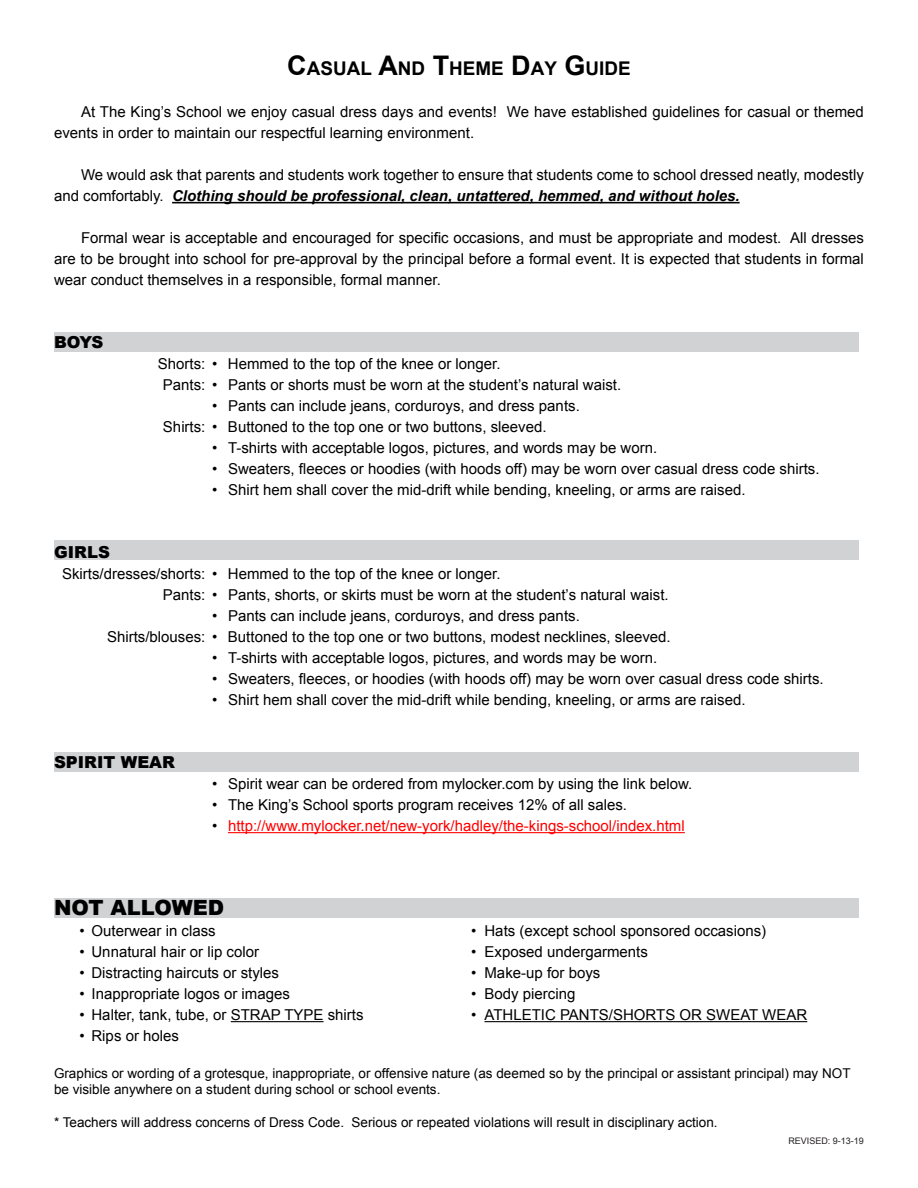
<style>
.page{position:relative;width:918px;height:1188px;background:#fff}
.page>*{position:absolute;margin:0;border:0;box-sizing:border-box;transform-origin:0 0}
.heading_1{font:900 21px "Arial";color:#000}
.t1{font:700 18.9px "Arial";color:#000}
.heading_1-2{font:900 16.5px "Arial";color:#000}
.t2{font:15px/21px "Arial";color:#000}
.t3{font:15px "Arial";color:#f00}
.t4{font:13.5px/16.2px "Arial";color:#000}
.t5{font:9px "Arial";color:#231f20}
.s1{font-size:27px}
.s2{font-weight:700;font-style:italic}
.s3{color:#000}
</style>
<div class="page">
<div style="left:54px;top:899px;width:805px;height:19px;background:#d1d2d4"></div>
<div style="left:54px;top:541px;width:805px;height:19px;background:#d1d2d4"></div>
<div style="left:54px;top:332px;width:805px;height:20px;background:#d1d2d4"></div>
<div style="left:54px;top:752px;width:805px;height:20px;background:#d1d2d4"></div>
<hr style="left:172px;top:202px;width:568px;height:1px;background:#000">
<hr style="left:228px;top:832px;width:457px;height:1px;background:#f00">
<hr style="left:231px;top:1021px;width:93px;height:1px;background:#000">
<hr style="left:484px;top:1021px;width:323px;height:1px;background:#000">
<p class="t1" style="left:287px;top:56px;width:345px"><span class="s1">C</span>ASUAL <span class="s1">A</span>ND <span class="s1">T</span>HEME <span class="s1">D</span>AY <span class="s1">G</span>UIDE</p>
<p class="t2" style="left:54px;top:101px;width:811px;text-indent:27px">At The King’s School we enjoy casual dress days and events! We have established guidelines for casual or themed events in order to maintain our respectful learning environment.</p>
<p class="t2" style="left:54px;top:164px;width:811px;text-indent:27px">We would ask that parents and students work together to ensure that students come to school dressed neatly, modestly and comfortably. <span class="s2">Clothing should be professional, clean, untattered, hemmed, and without holes.</span></p>
<p class="t2" style="left:54px;top:227px;width:812px;text-align:justify;text-indent:27px">Formal wear is acceptable and encouraged for specific occasions, and must be appropriate and modest. All dresses are to be brought into school for pre-approval by the principal before a formal event. It is expected that students in formal wear conduct themselves in a responsible, formal manner.</p>
<p class="heading_1-2" style="left:54px;top:330px;width:51px">BOYS</p>
<p class="t2" style="left:158px;top:353px;width:344px">Shorts: • Hemmed to the top of the knee or longer.</p>
<p class="t2" style="left:163px;top:374px;width:460px">Pants: • Pants or shorts must be worn at the student’s natural waist.</p>
<p class="t2" style="left:212px;top:395px;width:369px">• Pants can include jeans, corduroys, and dress pants.</p>
<p class="t2" style="left:163px;top:416px;width:385px">Shirts: • Buttoned to the top one or two buttons, sleeved.</p>
<p class="t2" style="left:212px;top:437px;width:447px">• T-shirts with acceptable logos, pictures, and words may be worn.</p>
<p class="t2" style="left:212px;top:458px;width:609px">• Sweaters, fleeces or hoodies (with hoods off) may be worn over casual dress code shirts.</p>
<p class="t2" style="left:212px;top:479px;width:535px">• Shirt hem shall cover the mid-drift while bending, kneeling, or arms are raised.</p>
<p class="heading_1-2" style="left:54px;top:540px;width:57px">GIRLS</p>
<p class="t2" style="left:62px;top:563px;width:440px">Skirts/dresses/shorts: • Hemmed to the top of the knee or longer.</p>
<p class="t2" style="left:163px;top:584px;width:507px">Pants: • Pants, shorts, or skirts must be worn at the student’s natural waist.</p>
<p class="t2" style="left:212px;top:605px;width:369px">• Pants can include jeans, corduroys, and dress pants.</p>
<p class="t2" style="left:107px;top:626px;width:565px">Shirts/blouses: • Buttoned to the top one or two buttons, modest necklines, sleeved.</p>
<p class="t2" style="left:212px;top:647px;width:447px">• T-shirts with acceptable logos, pictures, and words may be worn.</p>
<p class="t2" style="left:212px;top:668px;width:613px">• Sweaters, fleeces, or hoodies (with hoods off) may be worn over casual dress code shirts.</p>
<p class="t2" style="left:212px;top:689px;width:535px">• Shirt hem shall cover the mid-drift while bending, kneeling, or arms are raised.</p>
<p class="heading_1-2" style="left:54px;top:750px;width:122px">SPIRIT WEAR</p>
<p class="t2" style="left:212px;top:773px;width:482px">• Spirit wear can be ordered from mylocker.com by using the link below.</p>
<p class="t2" style="left:212px;top:794px;width:416px">• The King’s School sports program receives 12% of all sales.</p>
<p class="t3" style="left:212px;top:816px;width:474px"><span class="s3">•</span> http://www.mylocker.net/new-york/hadley/the-kings-school/index.html</p>
<p class="heading_1" style="left:54px;top:892px;width:172px">NOT ALLOWED</p>
<p class="t2" style="left:80px;top:920px;width:138px">• Outerwear in class</p>
<p class="t2" style="left:471px;top:920px;width:297px">• Hats (except school sponsored occasions)</p>
<p class="t2" style="left:80px;top:941px;width:181px">• Unnatural hair or lip color</p>
<p class="t2" style="left:471px;top:941px;width:178px">• Exposed undergarments</p>
<p class="t2" style="left:80px;top:962px;width:201px">• Distracting haircuts or styles</p>
<p class="t2" style="left:471px;top:962px;width:131px">• Make-up for boys</p>
<p class="t2" style="left:80px;top:983px;width:212px">• Inappropriate logos or images</p>
<p class="t2" style="left:471px;top:983px;width:106px">• Body piercing</p>
<p class="t2" style="left:80px;top:1004px;width:286px">• Halter, tank, tube, or STRAP TYPE shirts</p>
<p class="t2" style="left:471px;top:1004px;width:338px">• ATHLETIC PANTS/SHORTS OR SWEAT WEAR</p>
<p class="t2" style="left:80px;top:1025px;width:101px">• Rips or holes</p>
<p class="t4" style="left:54px;top:1066px;width:798px">Graphics or wording of a grotesque, inappropriate, or offensive nature (as deemed so by the principal or assistant principal) may NOT be visible anywhere on a student during school or school events.</p>
<p class="t4" style="left:54px;top:1114px;width:665px">* Teachers will address concerns of Dress Code. Serious or repeated violations will result in disciplinary action.</p>
<p class="t5" style="left:788px;top:1135px;width:77px">REVISED: 9-13-19</p>
</div>
